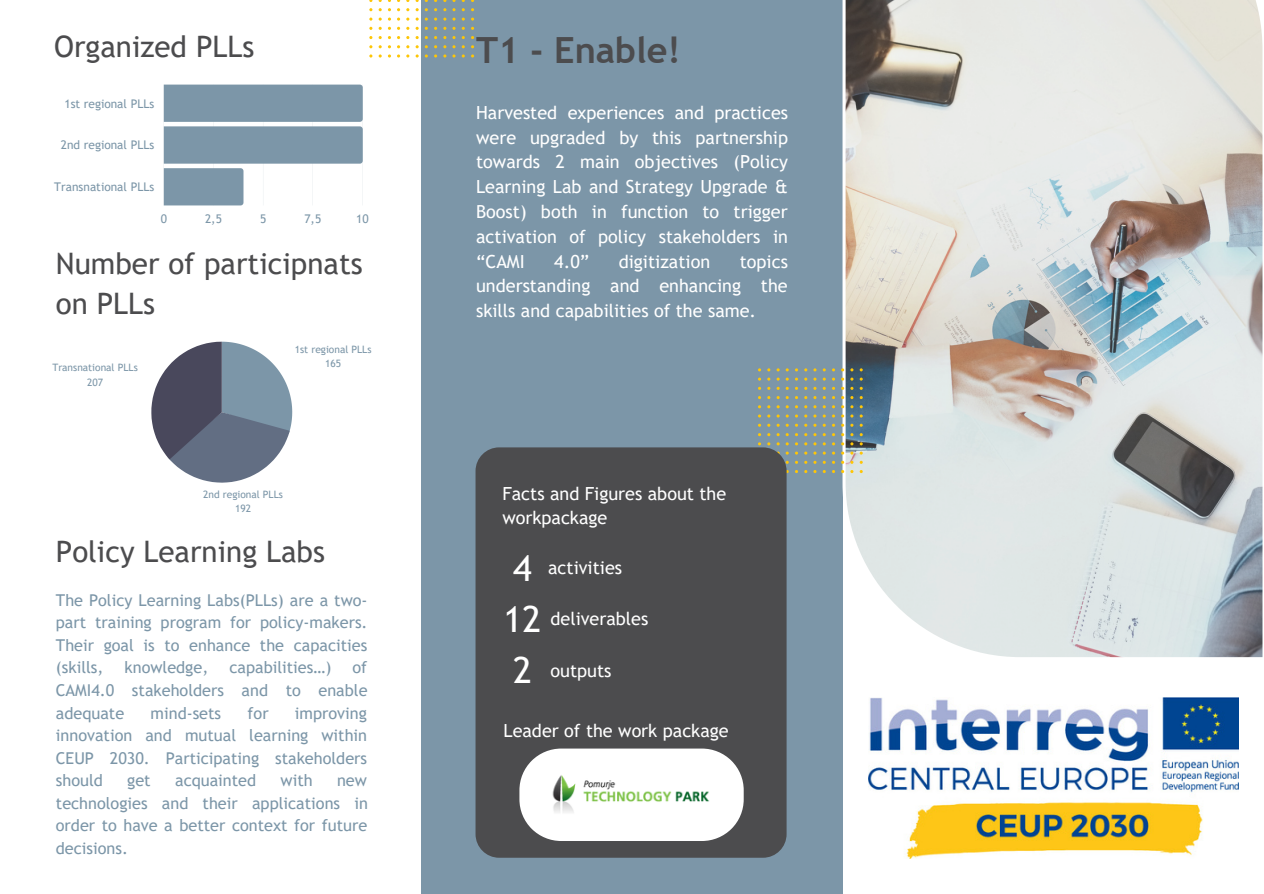
<style>
.page{position:relative;width:1264px;height:894px;background:#fff}
.page>*{position:absolute;margin:0;border:0;box-sizing:border-box;transform-origin:0 0}
.t1{font:700 36px "Trebuchet MS";color:#4c4c4e}
.t2{font:29.55px/40.5px "Trebuchet MS";color:#4c4c4e}
.t3{font:18px/24.8px "Trebuchet MS";color:#fff;text-align:justify}
.t4{font:16.35px/22.5px "Trebuchet MS";color:#7c96a8;text-align:justify}
.t5{font:11.85px "Trebuchet MS";color:#7c96a8}
.t6{font:10.2px/14.2px "Trebuchet MS";color:#7c96a8;text-align:center}
.s1{font-size:36px}
</style>
<div class="page">
<div style="left:421px;top:0;width:422px;height:893px;background:#7c96a8"></div>
<svg style="left:369px;top:0;width:105px;height:58px"></svg>
<svg style="left:842px;top:0;width:421px;height:658px;background:#d0d2d0"></svg>
<svg style="left:758px;top:368px;width:104px;height:105px"></svg>
<div style="left:475px;top:447px;width:311px;height:410px;background:#4c4c4e;border-radius:24px"></div>
<svg style="left:519px;top:748px;width:224px;height:92px;background:#e8e8e8"></svg>
<img style="left:548px;top:769px;width:166px;height:50px">
<svg style="left:151px;top:341px;width:141px;height:141px"></svg>
<svg style="left:164px;top:85px;width:199px;height:120px"></svg>
<img style="left:868px;top:697px;width:370px;height:161px">
<h2 class="t2" style="left:54px;top:26px;width:202px">Organized PLLs</h2>
<p class="t5" style="left:64px;top:96px;width:91px">1st regional PLLs</p>
<p class="t5" style="left:61px;top:138px;width:95px">2nd regional PLLs</p>
<p class="t5" style="left:54px;top:180px;width:101px">Transnational PLLs</p>
<p class="t5" style="left:161px;top:212px;width:8px">0</p>
<p class="t5" style="left:205px;top:212px;width:18px">2,5</p>
<p class="t5" style="left:260px;top:212px;width:8px">5</p>
<p class="t5" style="left:304px;top:212px;width:18px">7,5</p>
<p class="t5" style="left:356px;top:212px;width:14px">10</p>
<h2 class="t2" style="left:56px;top:243px;width:308px">Number of participnats on PLLs</h2>
<p class="t6" style="left:52px;top:360px;width:87px">Transnational PLLs<br>207</p>
<p class="t6" style="left:295px;top:342px;width:78px">1st regional PLLs<br>165</p>
<p class="t6" style="left:203px;top:487px;width:81px">2nd regional PLLs<br>192</p>
<h2 class="t2" style="left:56px;top:531px;width:271px">Policy Learning Labs</h2>
<p class="t4" style="left:56px;top:588px;width:313px">The Policy Learning Labs(PLLs) are a two&shy;part training program for policy-makers.<br>Their goal is to enhance the capacities (skills,</p>
<p class="t4" style="left:56px;top:656px;width:313px;text-indent:296px">of CAMI4.0 stakeholders and to enable adequate</p>
<p class="t4" style="left:125px;top:656px;width:85px">knowledge,</p>
<p class="t4" style="left:229px;top:656px;width:103px">capabilities…)</p>
<p class="t4" style="left:151px;top:701px;width:72px">mind-sets</p>
<p class="t4" style="left:247px;top:701px;width:23px">for</p>
<p class="t4" style="left:56px;top:701px;width:313px;text-indent:239px">improving innovation and mutual learning within CEUP 2030. Participating stakeholders should</p>
<p class="t4" style="left:127px;top:768px;width:25px">get</p>
<p class="t4" style="left:175px;top:768px;width:83px">acquainted</p>
<p class="t4" style="left:280px;top:768px;width:34px">with</p>
<p class="t4" style="left:56px;top:768px;width:313px;text-indent:281px">new technologies and their applications in order to have a better context for future decisions.</p>
<h1 class="t1" style="left:476px;top:29px;width:206px">T1 - Enable!</h1>
<p class="t3" style="left:476px;top:100px;width:313px">Harvested experiences and practices were upgraded by this partnership towards 2 main objectives (Policy Learning Lab and Strategy Upgrade &amp; Boost) both in function to trigger activation of policy stakeholders in “CAMI</p>
<p class="t3" style="left:554px;top:249px;width:36px">4.0”</p>
<p class="t3" style="left:618px;top:249px;width:93px">digitization</p>
<p class="t3" style="left:476px;top:249px;width:313px;text-indent:263px">topics understanding and enhancing the skills and capabilities of the same.</p>
<p class="t3" style="left:502px;top:480px;width:225px">Facts and Figures about the workpackage</p>
<p class="t3" style="left:513px;top:555px;width:110px"><span class="s1">4</span> activities</p>
<p class="t3" style="left:503px;top:606px;width:146px"><span class="s1">12</span> deliverables</p>
<p class="t3" style="left:513px;top:657px;width:100px"><span class="s1">2</span> outputs</p>
<p class="t3" style="left:503px;top:717px;width:227px">Leader of the work package</p>
</div>
